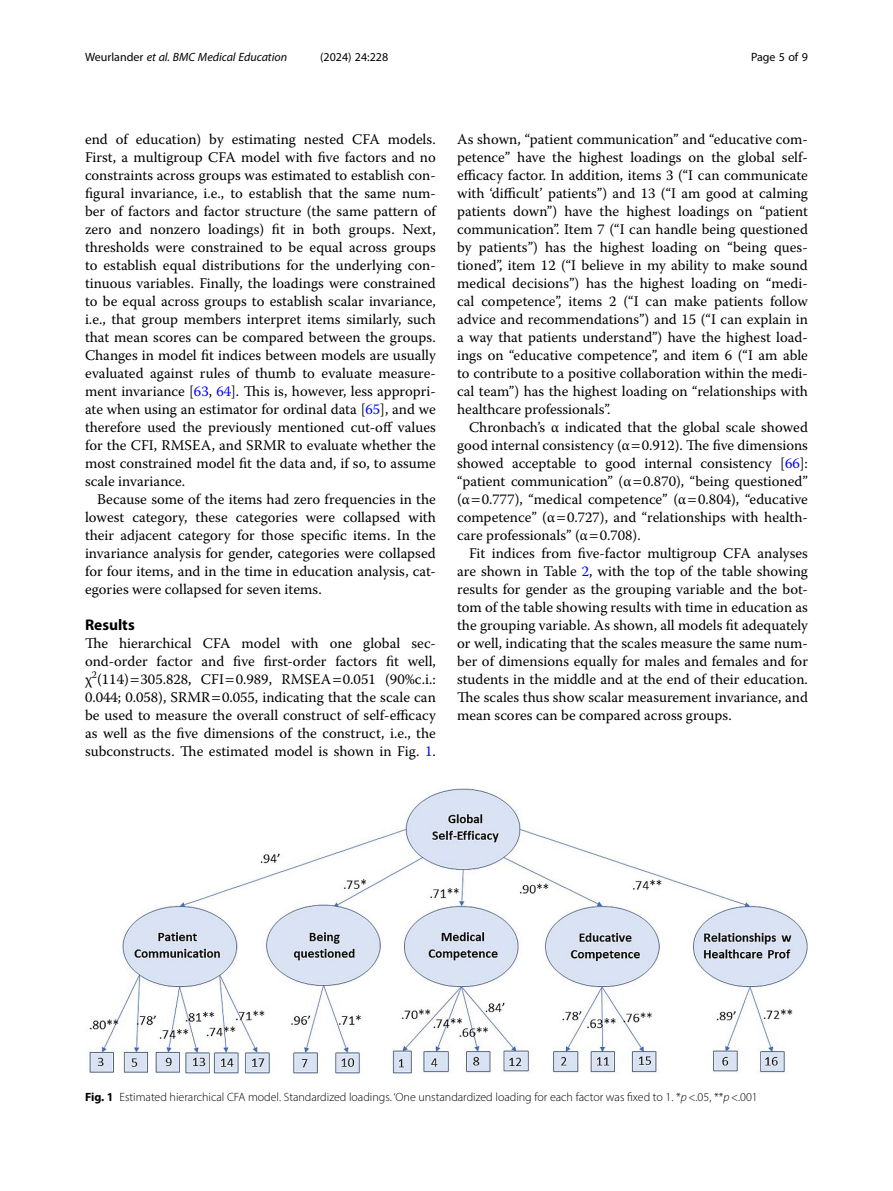
<style>
.page{position:relative;width:893px;height:1191px;background:#fff}
.page>*{position:absolute;margin:0;border:0;box-sizing:border-box;transform-origin:0 0}
.Head_1{font:700 15.45px "Myriad Pro";color:#000}
.Body_Text_Indent{font:14.7px/18px "Warnock Pro";color:#000;text-align:justify}
.Body_Text{font:14.7px/18px "Warnock Pro";color:#000;text-align:justify}
.Figure_Caption{font:300 12px "Myriad Pro";color:#000}
.t1{font:italic 12px "Myriad Pro";color:#000}
.t2{font:12px "Myriad Pro";color:#000}
.s1{font-style:normal}
.s2{color:#00f}
.s3{font-weight:700}
.s4{font-style:italic}
</style>
<div class="page">
<img style="left:89px;top:787px;width:719px;height:287px">
<p class="t1" style="left:85px;top:50px;width:204px"><span class="s1">Weurlander</span> et al. BMC Medical Education</p>
<p class="t2" style="left:320px;top:50px;width:70px">(2024) 24:228</p>
<p class="t2" style="left:751px;top:50px;width:58px">Page 5 of 9</p>
<p class="Body_Text_Indent" style="left:85px;top:130px;width:352px">end of education) by estimating nested CFA models.<br>First, a multigroup CFA model with five factors and no constraints across groups was estimated to establish con&shy;figural invariance, i.e., to establish that the same num&shy;ber of factors and factor structure (the same pattern of zero and nonzero loadings) fit in both groups. Next, thresholds were constrained to be equal across groups to establish equal distributions for the underlying con&shy;tinuous variables. Finally, the loadings were constrained to be equal across groups to establish scalar invariance, i.e., that group members interpret items similarly, such that mean scores can be compared between the groups.<br>Changes in model fit indices between models are usually evaluated against rules of thumb to evaluate measure&shy;ment invariance [<span class="s2">63</span>, <span class="s2">64</span>]. This is, however, less appropri&shy;ate when using an estimator for ordinal data [<span class="s2">65</span>], and we therefore used the previously mentioned cut-off values for the CFI, RMSEA, and SRMR to evaluate whether the most constrained model fit the data and, if so, to assume scale invariance.</p>
<p class="Body_Text_Indent" style="left:85px;top:490px;width:352px;text-indent:12px">Because some of the items had zero frequencies in the lowest category, these categories were collapsed with their adjacent category for those specific items. In the invariance analysis for gender, categories were collapsed for four items, and in the time in education analysis, cat&shy;egories were collapsed for seven items.</p>
<p class="Head_1" style="left:85px;top:615px;width:51px">Results</p>
<p class="Body_Text" style="left:85px;top:634px;width:352px">The hierarchical CFA model with one global sec&shy;ond-order factor and five first-order factors fit well, χ<sup>2</sup>(114) 305.828, CFI 0.989, RMSEA 0.051 (90%c.i.:<br>0.044; 0.058), SRMR 0.055, indicating that the scale can be used to measure the overall construct of self-efficacy as well as the five dimensions of the construct, i.e., the subconstructs. The estimated model is shown in Fig. <span class="s2">1</span>.</p>
<p class="Body_Text" style="left:457px;top:130px;width:352px">As shown, “patient communication” and “educative com&shy;petence” have the highest loadings on the global self&shy;efficacy factor. In addition, items 3 (“I can communicate with ‘difficult’ patients”) and 13 (“I am good at calming patients down”) have the highest loadings on “patient communication”. Item 7 (“I can handle being questioned by patients”) has the highest loading on “being ques&shy;tioned”, item 12 (“I believe in my ability to make sound medical decisions”) has the highest loading on “medi&shy;cal competence”, items 2 (“I can make patients follow advice and recommendations”) and 15 (“I can explain in a way that patients understand”) have the highest load&shy;ings on “educative competence”, and item 6 (“I am able to contribute to a positive collaboration within the medi&shy;cal team”) has the highest loading on “relationships with healthcare professionals”.</p>
<p class="Body_Text_Indent" style="left:457px;top:418px;width:352px;text-indent:12px">Chronbach’s α indicated that the global scale showed good internal consistency (α 0.912). The five dimensions showed acceptable to good internal consistency [<span class="s2">66</span>]: “patient communication” (α 0.870), “being questioned” (α 0.777), “medical competence” (α 0.804), “educative competence” (α 0.727), and “relationships with health&shy;care professionals” (α 0.708).</p>
<p class="Body_Text_Indent" style="left:457px;top:544px;width:352px;text-indent:12px">Fit indices from five-factor multigroup CFA analyses are shown in Table <span class="s2">2</span>, with the top of the table showing results for gender as the grouping variable and the bot&shy;tom of the table showing results with time in education as the grouping variable. As shown, all models fit adequately or well, indicating that the scales measure the same num&shy;ber of dimensions equally for males and females and for students in the middle and at the end of their education.<br>The scales thus show scalar measurement invariance, and mean scores can be compared across groups.</p>
<p class="Figure_Caption" style="left:85px;top:1089px;width:674px"><span class="s3">Fig. 1</span> Estimated hierarchical CFA model. Standardized loadings. ‘One unstandardized loading for each factor was fixed to 1. *<span class="s4">p</span>&lt;.05, **<span class="s4">p</span>&lt;.001</p>
</div>
